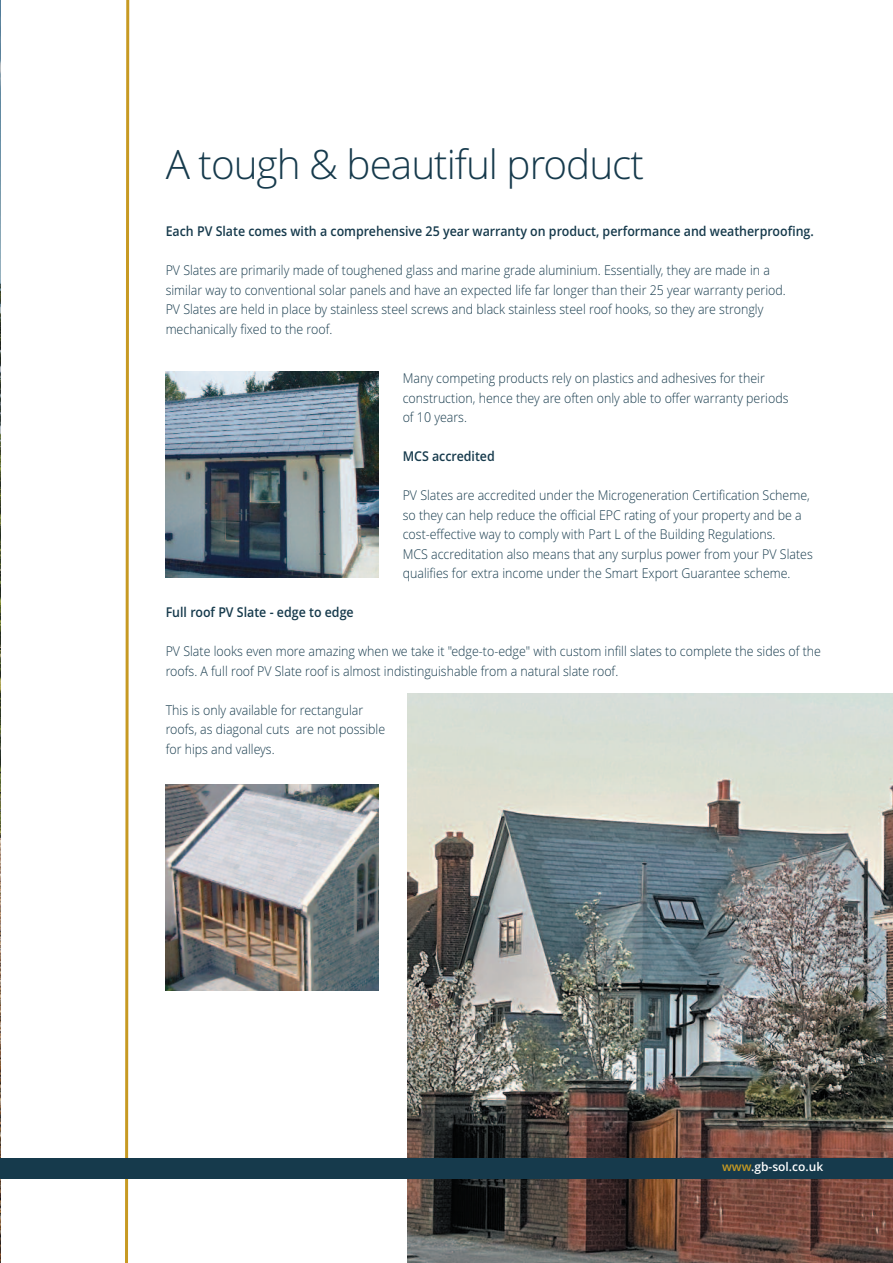
<style>
.page{position:relative;width:893px;height:1263px;background:#fff}
.page>*{position:absolute;margin:0;border:0;box-sizing:border-box;transform-origin:0 0}
.t1{font:300 40.5px "Open Sans";letter-spacing:-.025em;color:#163a4c}
.t2{font:300 13.5px/19.5px "Open Sans";color:#163a4c;scale:.92 1}
.t3{font:600 13.5px "Open Sans";color:#163a4c;scale:.92 1}
.t4{font:600 12px "Open Sans";color:#fff}
.s1{color:#c79a23}
</style>
<div class="page">
<svg style="left:123px;top:0;width:8px;height:1263px"></svg>
<img style="left:166px;top:372px;width:213px;height:206px">
<img style="left:166px;top:785px;width:213px;height:205px">
<img style="left:408px;top:694px;width:485px;height:569px">
<img style="left:0;top:0;width:1px;height:1263px">
<div style="left:0;top:1158px;width:893px;height:20px;background:#163a4c"></div>
<h1 class="t1" style="left:166px;top:137px;width:480px">A tough &amp; beautiful product</h1>
<p class="t3" style="left:166px;top:222px;width:706px">Each PV Slate comes with a comprehensive 25 year warranty on product, performance and weatherproofing.</p>
<p class="t2" style="left:166px;top:260px;width:675px">PV Slates are primarily made of toughened glass and marine grade aluminium. Essentially, they are made in a similar way to conventional solar panels and have an expected life far longer than their 25 year warranty period.<br>PV Slates are held in place by stainless steel screws and black stainless steel roof hooks, so they are strongly mechanically fixed to the roof.</p>
<p class="t2" style="left:403px;top:368px;width:421px">Many competing products rely on plastics and adhesives for their construction, hence they are often only able to offer warranty periods of 10 years.</p>
<p class="t3" style="left:403px;top:447px;width:102px">MCS accredited</p>
<p class="t2" style="left:403px;top:485px;width:447px">PV Slates are accredited under the Microgeneration Certification Scheme, so they can help reduce the official EPC rating of your property and be a cost-effective way to comply with Part L of the Building Regulations.<br>MCS accreditation also means that any surplus power from your PV Slates qualifies for extra income under the Smart Export Guarantee scheme.</p>
<p class="t3" style="left:166px;top:603px;width:206px">Full roof PV Slate - edge to edge</p>
<p class="t2" style="left:166px;top:641px;width:714px">PV Slate looks even more amazing when we take it "edge-to-edge" with custom infill slates to complete the sides of the roofs. A full roof PV Slate roof is almost indistinguishable from a natural slate roof.</p>
<p class="t2" style="left:166px;top:700px;width:240px">This is only available for rectangular roofs, as diagonal cuts are not possible for hips and valleys.</p>
<p class="t4" style="left:722px;top:1158px;width:103px"><span class="s1">www</span>.gb-sol.co.uk</p>
</div>
